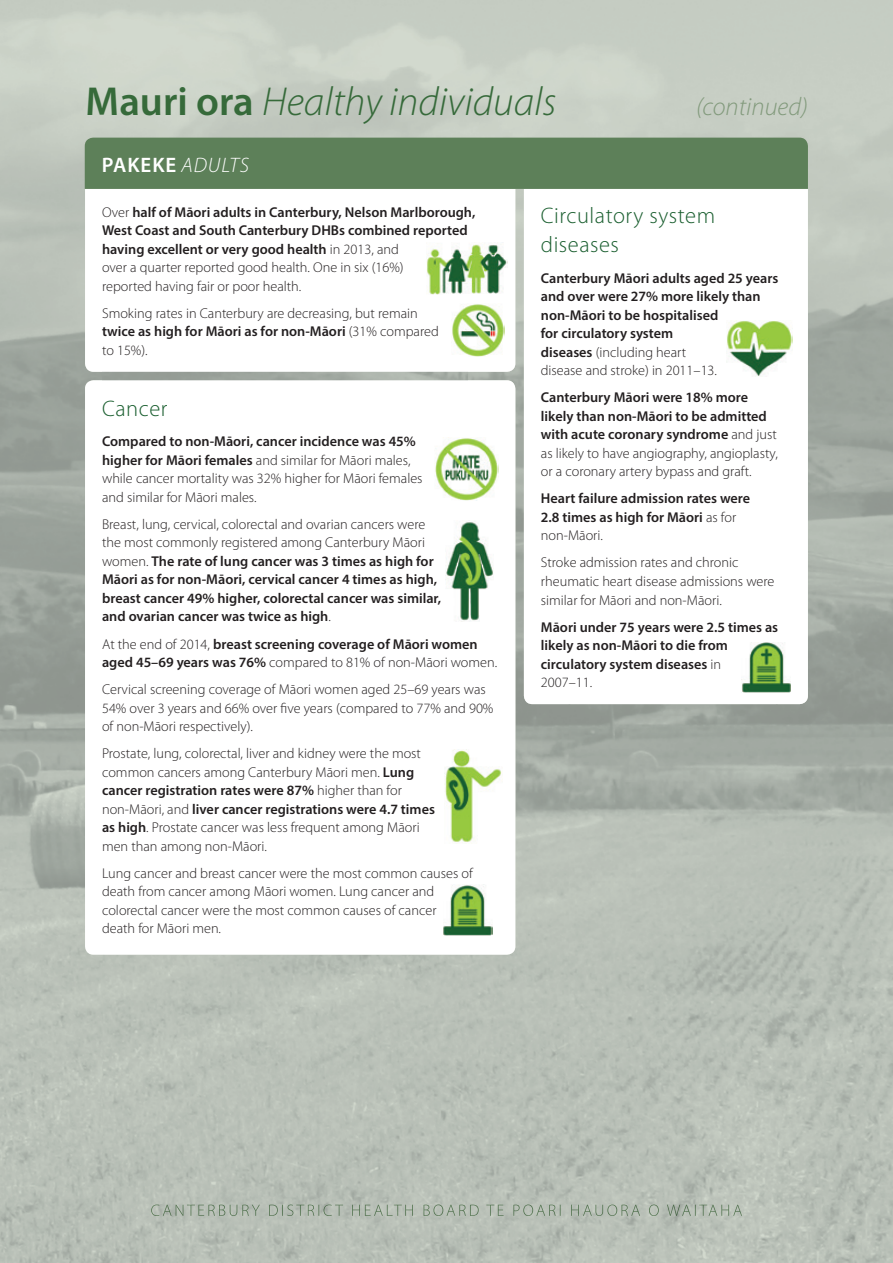
<style>
.page{position:relative;width:893px;height:1263px;background:#fff}
.page>*{position:absolute;margin:0;border:0;box-sizing:border-box;transform-origin:0 0}
.t1{font:italic 300 40.65px "Myriad Pro";color:#366a3a}
.t2{font:italic 300 25.5px "Myriad Pro";color:#829a7c}
.t3{font:300 22.5px/29.2px "Myriad Pro";letter-spacing:.025em;color:#1b5f30}
.t4{font:600 21px "Myriad Pro";letter-spacing:.045em;color:#fff}
.t5{font:600 14.25px/18.6px "Myriad Pro";color:#231f20}
.t6{font:300 14.25px/18.5px "Myriad Pro";color:#231f20}
.s1{font-weight:600;font-style:normal}
.s2{font-weight:300;font-style:italic}
.s3{font-weight:300}
.s4{font-weight:600}
</style>
<div class="page">
<img style="left:467px;top:209px;width:102px;height:1054px">
<img style="left:151px;top:1204px;width:591px;height:12px">
<svg style="left:85px;top:209px;width:430px;height:163px"></svg>
<img style="left:426px;top:242px;width:81px;height:53px">
<img style="left:451px;top:303px;width:53px;height:53px">
<svg style="left:524px;top:209px;width:284px;height:495px"></svg>
<div style="left:85px;top:380px;width:430px;height:575px;background:#fff;border-radius:9px"></div>
<div style="left:85px;top:138px;width:723px;height:51px;background:#5d8059"></div>
<img style="left:435px;top:438px;width:63px;height:62px">
<img style="left:446px;top:520px;width:47px;height:102px">
<img style="left:444px;top:750px;width:59px;height:92px">
<img style="left:443px;top:885px;width:49px;height:50px">
<img style="left:742px;top:642px;width:49px;height:51px">
<img style="left:726px;top:320px;width:67px;height:57px">
<h1 class="t1" style="left:86px;top:80px;width:472px"><span class="s1">Mauri ora</span> Healthy individuals</h1>
<h2 class="t2" style="left:696px;top:93px;width:113px">(continued)</h2>
<h3 class="t4" style="left:102px;top:151px;width:149px">PAKEKE <span class="s2">ADULTS</span></h3>
<p class="t5" style="left:102px;top:202px;width:375px"><span class="s3">Over</span> half of Māori adults in Canterbury, Nelson Marlborough, West Coast and South Canterbury DHBs combined reported having excellent or very good health <span class="s3">in 2013, and<br>over a quarter reported good health. One in six (16%)<br>reported having fair or poor health.</span></p>
<p class="t6" style="left:102px;top:304px;width:338px">Smoking rates in Canterbury are decreasing, but remain <span class="s4">twice as high for Māori as for non-Māori</span> (31% compared to 15%).</p>
<h3 class="t3" style="left:102px;top:394px;width:67px">Cancer</h3>
<p class="t6" style="left:102px;top:432px;width:322px"><span class="s4">Compared to non-Māori, cancer incidence was 45% higher for Māori females</span> and similar for Māori males, while cancer mortality was 32% higher for Māori females and similar for Māori males.</p>
<p class="t5" style="left:102px;top:514px;width:341px"><span class="s3">Breast, lung, cervical, colorectal and ovarian cancers were the most commonly registered among Canterbury Māori women.</span> The rate of lung cancer was 3 times as high for Māori as for non-Māori, cervical cancer 4 times as high, breast cancer 49% higher, colorectal cancer was similar, and ovarian cancer was twice as high<span class="s3">.</span></p>
<p class="t5" style="left:102px;top:634px;width:397px"><span class="s3">At the end of 2014,</span> breast screening coverage of Māori women aged 45–69 years was 76% <span class="s3">compared to 81% of non-Māori women.</span></p>
<p class="t6" style="left:102px;top:680px;width:393px">Cervical screening coverage of Māori women aged 25–69 years was<br>54% over 3 years and 66% over five years (compared to 77% and 90% of non-Māori respectively).</p>
<p class="t6" style="left:102px;top:744px;width:334px">Prostate, lung, colorectal, liver and kidney were the most common cancers among Canterbury Māori men. <span class="s4">Lung cancer registration rates were 87%</span> higher than for non-Māori, and <span class="s4">liver cancer registrations were 4.7 times as high</span>. Prostate cancer was less frequent among Māori men than among non-Māori.</p>
<p class="t6" style="left:102px;top:864px;width:372px">Lung cancer and breast cancer were the most common causes of death from cancer among Māori women. Lung cancer and colorectal cancer were the most common causes of cancer death for Māori men.</p>
<h3 class="t3" style="left:541px;top:201px;width:176px">Circulatory system diseases</h3>
<p class="t5" style="left:541px;top:268px;width:239px">Canterbury Māori adults aged 25 years and over were 27% more likely than non-Māori to be hospitalised<br>for circulatory system<br>diseases <span class="s3">(including heart<br>disease and stroke) in 2011–13.</span></p>
<p class="t5" style="left:541px;top:388px;width:238px">Canterbury Māori were 18% more likely than non-Māori to be admitted with acute coronary syndrome <span class="s3">and just as likely to have angiography, angioplasty, or a coronary artery bypass and graft.</span></p>
<p class="t5" style="left:541px;top:489px;width:211px">Heart failure admission rates were<br>2.8 times as high for Māori <span class="s3">as for non-Māori.</span></p>
<p class="t6" style="left:541px;top:554px;width:235px">Stroke admission rates and chronic rheumatic heart disease admissions were similar for Māori and non-Māori.</p>
<p class="t5" style="left:541px;top:617px;width:239px">Māori under 75 years were 2.5 times as likely as non-Māori to die from circulatory system diseases <span class="s3">in<br>2007–11.</span></p>
</div>
